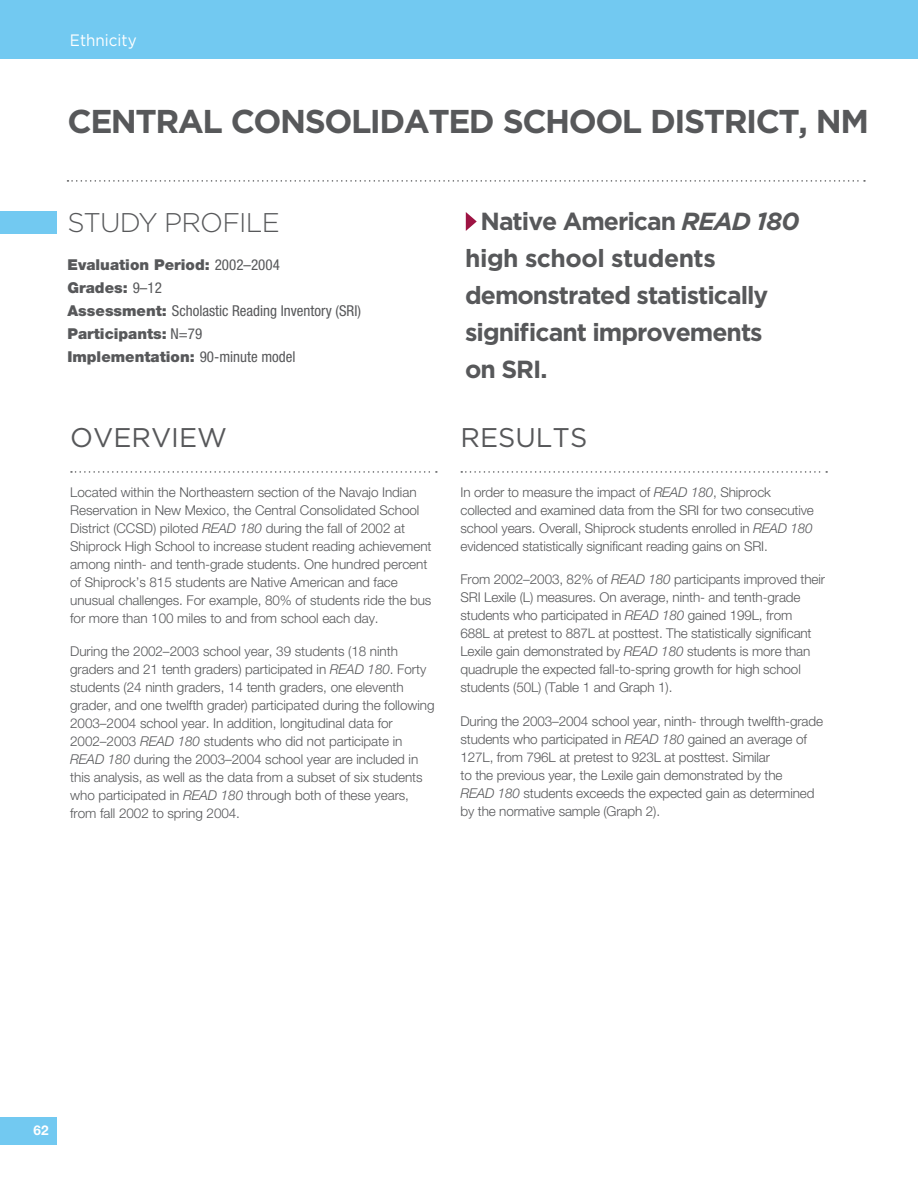
<style>
.page{position:relative;width:918px;height:1188px;background:#fff}
.page>*{position:absolute;margin:0;border:0;box-sizing:border-box;transform-origin:0 0}
.t1{font:700 33px "Gotham";letter-spacing:-.045em;color:#57585a}
.BODY_COPY{font:27px "Gotham";color:#57585a}
.Default{font:300 27px "Gotham";letter-spacing:-.03em;color:#57585a}
.Opening_large_copy{font:700 24.75px/37px "Gotham";letter-spacing:-.04em;color:#57585a}
.t2{font:16.5px "Gotham";color:#fff;scale:.92 1}
.Default-2{font:900 15px "Helvetica Neue LT Std";color:#57585a}
.Default-3{font:condensed 15px "Helvetica Neue LT Std";color:#57585a}
.BODY_COPY-2{font:300 13.5px/18px "Helvetica Neue LT Std";letter-spacing:-.005em;color:#57585a}
.Default-4{font:700 13.5px "Helvetica Neue LT Std";color:#fff}
.s1{font-weight:400;font-stretch:condensed}
.s2{font-weight:900;font-stretch:normal}
.s3{font-style:italic}
</style>
<div class="page">
<div style="left:0;top:1117px;width:56px;height:28px;background:#72c9f1"></div>
<div style="left:0;top:0;width:918px;height:58px;background:#72c9f1"></div>
<svg style="left:71px;top:471px;width:366px;height:2px"></svg>
<svg style="left:461px;top:471px;width:366px;height:2px"></svg>
<div style="left:0;top:211px;width:56px;height:22px;background:#72c9f1"></div>
<svg style="left:68px;top:180px;width:797px;height:2px"></svg>
<svg style="left:466px;top:212px;width:11px;height:19px"></svg>
<p class="t2" style="left:70px;top:32px;width:74px">Ethnicity</p>
<p class="t1" style="left:68px;top:103px;width:803px">CENTRAL CONSOLIDATED SCHOOL DISTRICT, NM</p>
<p class="Default" style="left:68px;top:208px;width:214px">STUDY PROFILE</p>
<p class="Default-2" style="left:68px;top:256px;width:214px">Evaluation Period: <span class="s1">2002–2004</span></p>
<p class="Default-2" style="left:68px;top:279px;width:96px">Grades: <span class="s1">9–12</span></p>
<p class="Default-3" style="left:68px;top:302px;width:295px"><span class="s2">Assessment:</span> Scholastic Reading Inventory (SRI)</p>
<p class="Default-2" style="left:68px;top:325px;width:136px">Participants: <span class="s1">N=79</span></p>
<p class="Default-2" style="left:68px;top:347px;width:229px">Implementation: <span class="s1">90-minute model</span></p>
<p class="BODY_COPY" style="left:70px;top:423px;width:158px">OVERVIEW</p>
<p class="BODY_COPY-2" style="left:70px;top:483px;width:363px">Located within the Northeastern section of the Navajo Indian Reservation in New Mexico, the Central Consolidated School District (CCSD) piloted <span class="s3">READ 180</span> during the fall of 2002 at Shiprock High School to increase student reading achievement among ninth- and tenth-grade students. One hundred percent of Shiprock’s 815 students are Native American and face unusual challenges. For example, 80% of students ride the bus for more than 100 miles to and from school each day.</p>
<p class="BODY_COPY-2" style="left:70px;top:642px;width:366px">During the 2002–2003 school year, 39 students (18 ninth graders and 21 tenth graders) participated in <span class="s3">READ 180</span>. Forty students (24 ninth graders, 14 tenth graders, one eleventh grader, and one twelfth grader) participated during the following 2003–2004 school year. In addition, longitudinal data for 2002–2003 <span class="s3">READ 180</span> students who did not participate in <span class="s3">READ 180</span> during the 2003–2004 school year are included in this analysis, as well as the data from a subset of six students who participated in <span class="s3">READ 180</span> through both of these years, from fall 2002 to spring 2004.</p>
<p class="Opening_large_copy" style="left:465px;top:202px;width:336px;text-indent:15px">Native American <span class="s3">READ 180 </span>high school students demonstrated statistically significant improvements on SRI.</p>
<p class="BODY_COPY" style="left:460px;top:423px;width:128px">RESULTS</p>
<p class="BODY_COPY-2" style="left:460px;top:483px;width:355px">In order to measure the impact of <span class="s3">READ 180</span>, Shiprock collected and examined data from the SRI for two consecutive school years. Overall, Shiprock students enrolled in <span class="s3">READ 180 </span>evidenced statistically significant reading gains on SRI.</p>
<p class="BODY_COPY-2" style="left:460px;top:570px;width:366px">From 2002–2003, 82% of <span class="s3">READ 180</span> participants improved their SRI Lexile (L) measures. On average, ninth- and tenth-grade students who participated in <span class="s3">READ 180</span> gained 199L, from<br>688L at pretest to 887L at posttest. The statistically significant Lexile gain demonstrated by <span class="s3">READ 180</span> students is more than quadruple the expected fall-to-spring growth for high school students (50L) (Table 1 and Graph 1).</p>
<p class="BODY_COPY-2" style="left:460px;top:711px;width:364px">During the 2003–2004 school year, ninth- through twelfth-grade students who participated in <span class="s3">READ 180</span> gained an average of 127L, from 796L at pretest to 923L at posttest. Similar<br>to the previous year, the Lexile gain demonstrated by the<br><span class="s3">READ 180</span> students exceeds the expected gain as determined by the normative sample (Graph 2).</p>
<p class="Default-4" style="left:34px;top:1121px;width:17px">62</p>
</div>
